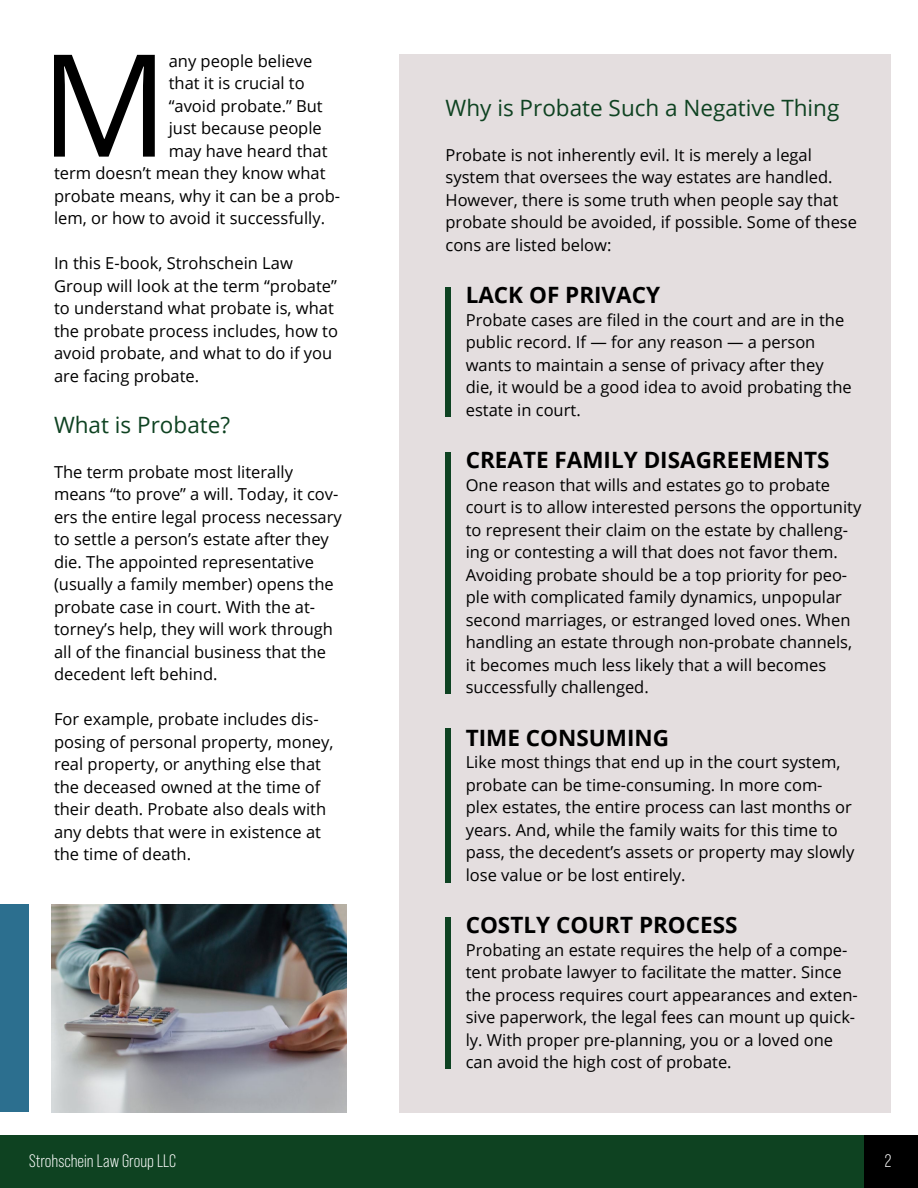
<style>
.page{position:relative;width:918px;height:1188px;background:#fff}
.page>*{position:absolute;margin:0;border:0;box-sizing:border-box;transform-origin:0 0}
.t1{font:142.5px "Open Sans";color:#000}
.t2{font:700 22.5px "Open Sans";color:#000}
.t3{font:22.5px "Open Sans";color:#0e4221}
.t4{font:18px "Bebas Neue Pro";color:#fff}
.t5{font:16.5px/22.5px "Open Sans";color:#000}
</style>
<div class="page">
<div style="left:0;top:1136px;width:918px;height:52px;background:#0e4221"></div>
<div style="left:864px;top:1136px;width:54px;height:52px;background:#000"></div>
<div style="left:1px;top:904px;width:28px;height:208px;background:#2c6f8f"></div>
<img style="left:52px;top:904px;width:295px;height:208px">
<div style="left:400px;top:54px;width:491px;height:1058px;background:#e4dedf"></div>
<div style="left:446px;top:287px;width:5px;height:130px;background:#0e4222"></div>
<div style="left:446px;top:452px;width:5px;height:242px;background:#0e4222"></div>
<div style="left:446px;top:728px;width:5px;height:155px;background:#0e4222"></div>
<div style="left:446px;top:917px;width:5px;height:152px;background:#0e4222"></div>
<h1 class="t1" style="left:40px;top:7px;width:130px">M</h1>
<p class="t5" style="left:169px;top:49px;width:145px">any people believe</p>
<p class="t5" style="left:169px;top:71px;width:138px">that it is crucial to</p>
<p class="t5" style="left:169px;top:94px;width:156px">“avoid probate.” But</p>
<p class="t5" style="left:169px;top:116px;width:155px">just because people</p>
<p class="t5" style="left:169px;top:139px;width:160px">may have heard that</p>
<p class="t5" style="left:54px;top:161px;width:273px">term doesn’t mean they know what</p>
<p class="t5" style="left:54px;top:184px;width:288px">probate means, why it can be a prob-</p>
<p class="t5" style="left:54px;top:207px;width:273px">lem, or how to avoid it successfully.</p>
<p class="t5" style="left:54px;top:252px;width:285px">In this E-book, Strohschein Law<br>Group will look at the term “probate” to understand what probate is, what the probate process includes, how to avoid probate, and what to do if you are facing probate.</p>
<h2 class="t3" style="left:54px;top:409px;width:178px">What is Probate?</h2>
<p class="t5" style="left:54px;top:460px;width:289px">The term probate most literally means “to prove” a will. Today, it cov&shy;ers the entire legal process necessary to settle a person’s estate after they die. The appointed representative (usually a family member) opens the probate case in court. With the at&shy;torney’s help, they will work through all of the financial business that the decedent left behind.</p>
<p class="t5" style="left:54px;top:708px;width:281px">For example, probate includes dis&shy;posing of personal property, money, real property, or anything else that the deceased owned at the time of their death. Probate also deals with any debts that were in existence at the time of death.</p>
<h2 class="t3" style="left:446px;top:92px;width:395px">Why is Probate Such a Negative Thing</h2>
<p class="t5" style="left:446px;top:143px;width:413px">Probate is not inherently evil. It is merely a legal system that oversees the way estates are handled.<br>However, there is some truth when people say that probate should be avoided, if possible. Some of these cons are listed below:</p>
<h2 class="t2" style="left:466px;top:279px;width:196px">LACK OF PRIVACY</h2>
<p class="t5" style="left:466px;top:308px;width:388px">Probate cases are filed in the court and are in the public record. If — for any reason — a person wants to maintain a sense of privacy after they die, it would be a good idea to avoid probating the estate in court.</p>
<h2 class="t2" style="left:466px;top:444px;width:365px">CREATE FAMILY DISAGREEMENTS</h2>
<p class="t5" style="left:466px;top:473px;width:397px">One reason that wills and estates go to probate court is to allow interested persons the opportunity to represent their claim on the estate by challeng&shy;ing or contesting a will that does not favor them.<br>Avoiding probate should be a top priority for peo&shy;ple with complicated family dynamics, unpopular second marriages, or estranged loved ones. When handling an estate through non-probate channels, it becomes much less likely that a will becomes successfully challenged.</p>
<h2 class="t2" style="left:466px;top:722px;width:205px">TIME CONSUMING</h2>
<p class="t5" style="left:466px;top:750px;width:390px">Like most things that end up in the court system, probate can be time-consuming. In more com&shy;plex estates, the entire process can last months or years. And, while the family waits for this time to pass, the decedent’s assets or property may slowly lose value or be lost entirely.</p>
<h2 class="t2" style="left:466px;top:909px;width:273px">COSTLY COURT PROCESS</h2>
<p class="t5" style="left:466px;top:938px;width:394px">Probating an estate requires the help of a compe&shy;tent probate lawyer to facilitate the matter. Since the process requires court appearances and exten&shy;sive paperwork, the legal fees can mount up quick&shy;ly. With proper pre-planning, you or a loved one can avoid the high cost of probate.</p>
<p class="t4" style="left:29px;top:1151px;width:148px">Strohschein Law Group LLC</p>
<p class="t4" style="left:885px;top:1151px;width:8px">2</p>
</div>
